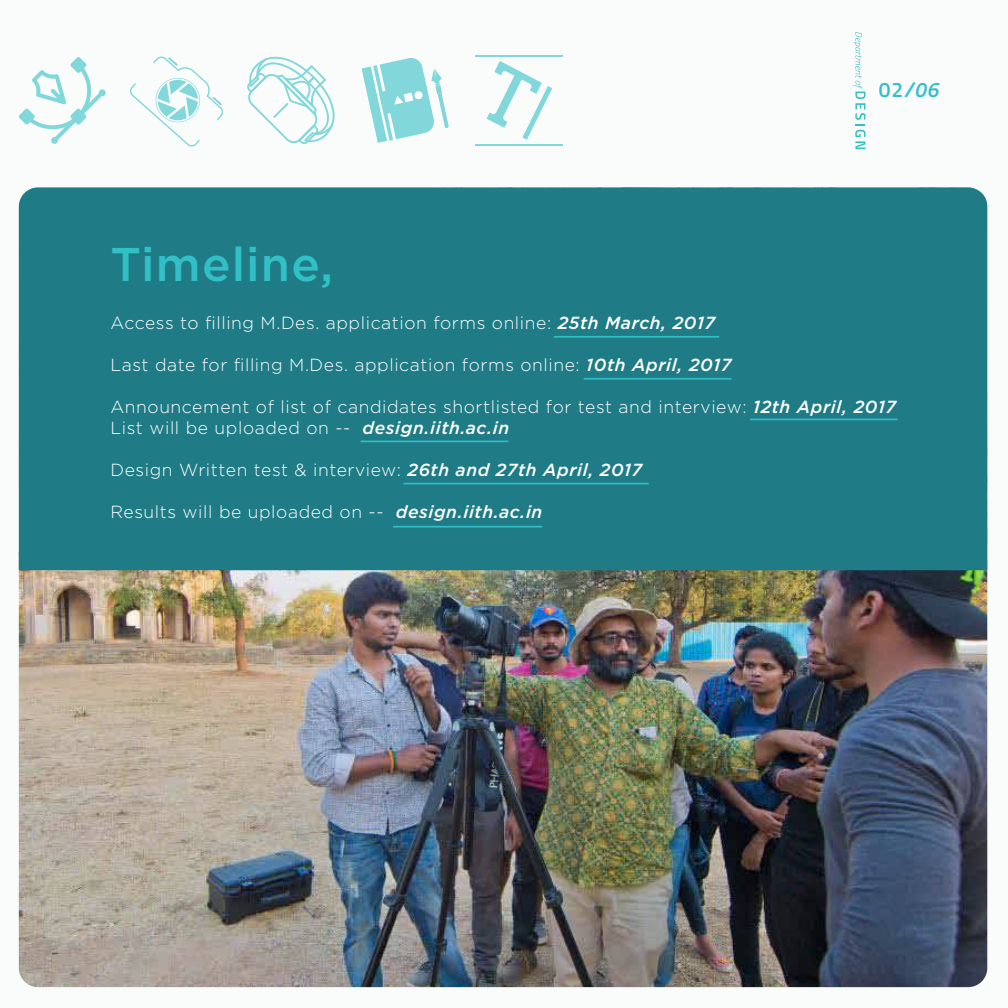
<style>
.page{position:relative;width:1008px;height:1008px;background:#fff}
.page>*{position:absolute;margin:0;border:0;box-sizing:border-box;transform-origin:0 0}
.t1{font:500 47.25px "Gotham";letter-spacing:.025em;color:#32bfc6}
.t2{font:italic 600 21px "Titillium";color:#32bfc6}
.t3{font:300 17.5px/21px "Gotham";letter-spacing:.035em;color:#fff}
.s1{font-style:normal}
.s2{font-weight:500;font-style:italic}
</style>
<div class="page">
<img style="left:18px;top:55px;width:970px;height:933px">
<svg style="left:19px;top:57px;width:87px;height:87px"></svg>
<svg style="left:244px;top:55px;width:91px;height:92px"></svg>
<svg style="left:362px;top:58px;width:87px;height:85px"></svg>
<svg style="left:487px;top:61px;width:65px;height:79px"></svg>
<hr style="left:476px;top:55px;width:87px;height:2px;background:#32bfc6">
<hr style="left:476px;top:144px;width:87px;height:1px;background:#32bfc6">
<svg style="left:129px;top:56px;width:95px;height:91px"></svg>
<svg style="left:853px;top:32px;width:13px;height:117px"></svg>
<h1 class="t1" style="left:110px;top:233px;width:224px">Timeline,</h1>
<p class="t2" style="left:879px;top:74px;width:61px"><span class="s1">02</span>/06</p>
<p class="t3" style="left:110px;top:312px;width:606px">Access to filling M.Des. application forms online: <span class="s2">25th March, 2017</span></p>
<p class="t3" style="left:110px;top:354px;width:623px">Last date for filling M.Des. application forms online: <span class="s2">10th April, 2017</span></p>
<p class="t3" style="left:110px;top:396px;width:787px">Announcement of list of candidates shortlisted for test and interview: <span class="s2">12th April, 2017<br></span>List will be uploaded on -- <span class="s2">design.iith.ac.in</span></p>
<p class="t3" style="left:110px;top:459px;width:534px">Design Written test &amp; interview: <span class="s2">26th and 27th April, 2017</span></p>
<p class="t3" style="left:110px;top:501px;width:433px">Results will be uploaded on -- <span class="s2">design.iith.ac.in</span></p>
</div>
